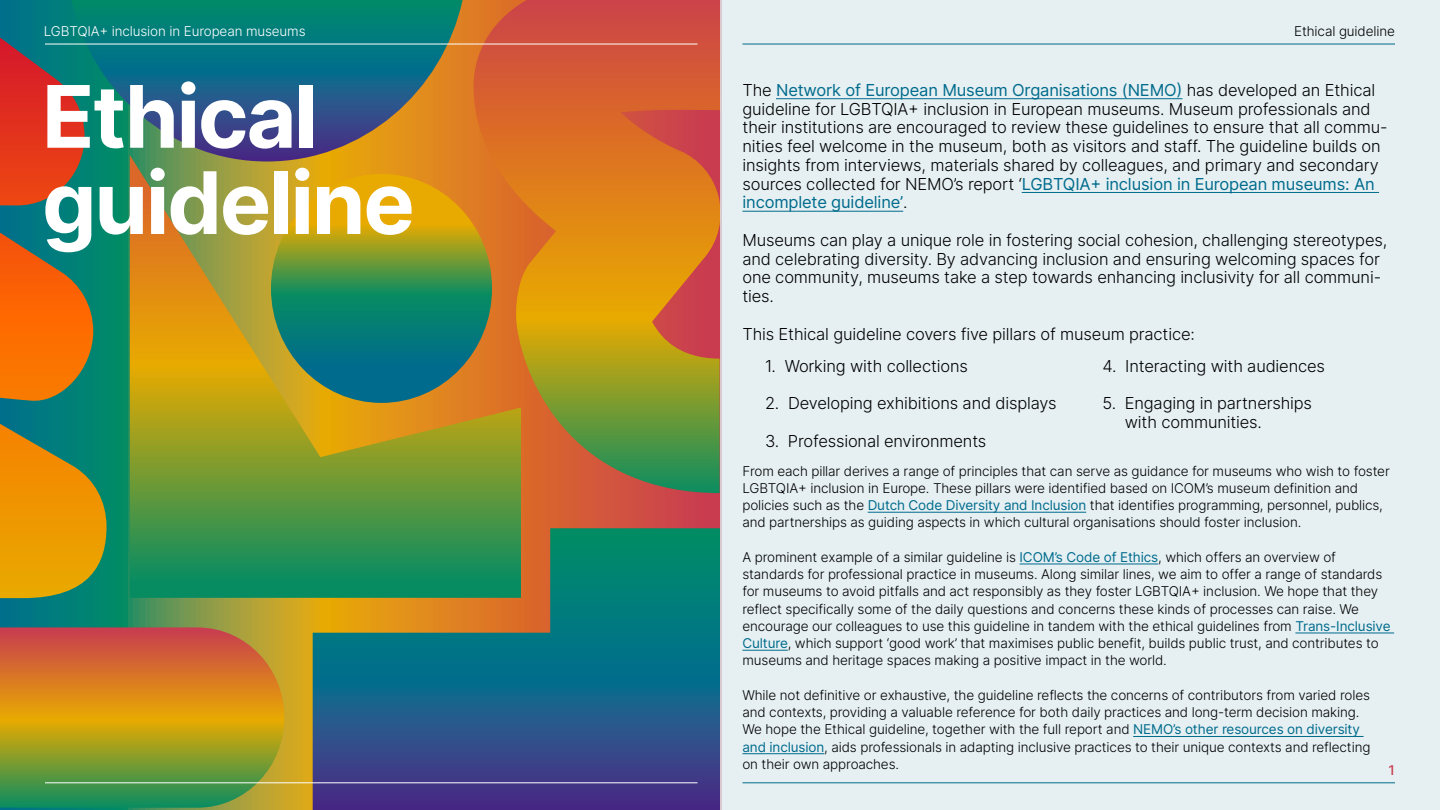
<style>
.page{position:relative;width:1440px;height:810px;background:#fff}
.page>*{position:absolute;margin:0;border:0;box-sizing:border-box;transform-origin:0 0}
.t1{font:700 86.25px/86.2px "Inter";letter-spacing:-.025em;color:#fff}
.t2{font:300 16.5px/18.8px "Inter";letter-spacing:-.01em;color:#000}
.t3{font:300 13.5px/17.2px "Inter";letter-spacing:-.01em;color:#000}
.t4{font:300 13.5px "Inter";letter-spacing:-.01em;color:#fff}
.t5{font:500 13.5px "Inter";color:#c83d4f}
.s1{font-weight:400;color:#006b8c}
</style>
<div class="page">
<svg style="left:0;top:0;width:720px;height:810px;background:#69834f"></svg>
<svg style="left:0;top:37px;width:107px;height:561px;background:#987331"></svg>
<svg style="left:130px;top:155px;width:391px;height:443px;background:#8f982f"></svg>
<svg style="left:271px;top:174px;width:203px;height:229px;background:#6a8f43"></svg>
<svg style="left:474px;top:0;width:246px;height:493px;background:#c2782a"></svg>
<svg style="left:71px;top:0;width:392px;height:162px;background:#317170"></svg>
<svg style="left:313px;top:528px;width:407px;height:282px;background:#2d6876"></svg>
<svg style="left:0;top:627px;width:284px;height:181px;background:#ad892b"></svg>
<div style="left:720px;top:0;width:720px;height:810px;background:#e0edf1"></div>
<hr style="left:776px;top:99px;width:406px;height:1px;background:#006b8c">
<hr style="left:1022px;top:192px;width:357px;height:1px;background:#006b8c">
<hr style="left:742px;top:211px;width:161px;height:1px;background:#006b8c">
<hr style="left:868px;top:512px;width:218px;height:1px;background:#006b8c">
<hr style="left:1020px;top:564px;width:138px;height:1px;background:#006b8c">
<hr style="left:1295px;top:633px;width:99px;height:1px;background:#006b8c">
<hr style="left:742px;top:650px;width:46px;height:1px;background:#006b8c">
<hr style="left:1133px;top:736px;width:231px;height:1px;background:#006b8c">
<hr style="left:742px;top:754px;width:82px;height:1px;background:#006b8c">
<hr style="left:742px;top:783px;width:653px;height:1px;background:#006b8c">
<hr style="left:742px;top:44px;width:653px;height:1px;background:#006b8c">
<hr style="left:45px;top:44px;width:653px;height:1px;background:#fff">
<hr style="left:45px;top:783px;width:653px;height:1px;background:#fff">
<p class="t4" style="left:44px;top:22px;width:263px">LGBTQIA+ inclusion in European museums</p>
<p class="t3" style="left:1294px;top:23px;width:102px">Ethical guideline</p>
<h1 class="t1" style="left:42px;top:71px;width:374px">Ethical guideline</h1>
<p class="t2" style="left:742px;top:80px;width:647px">The <span class="s1">Network of European Museum Organisations (NEMO)</span> has developed an Ethical guideline for LGBTQIA+ inclusion in European museums. Museum professionals and their institutions are encouraged to review these guidelines to ensure that all commu&shy;nities feel welcome in the museum, both as visitors and staff. The guideline builds on insights from interviews, materials shared by colleagues, and primary and secondary sources collected for NEMO’s report ‘<span class="s1">LGBTQIA+ inclusion in European museums: An incomplete guideline’</span>.</p>
<p class="t2" style="left:742px;top:230px;width:646px">Museums can play a unique role in fostering social cohesion, challenging stereotypes, and celebrating diversity. By advancing inclusion and ensuring welcoming spaces for one community, museums take a step towards enhancing inclusivity for all communi&shy;ties.</p>
<p class="t2" style="left:742px;top:324px;width:454px">This Ethical guideline covers five pillars of museum practice:</p>
<p class="t2" style="left:765px;top:356px;width:204px">1. Working with collections</p>
<p class="t2" style="left:765px;top:394px;width:293px">2. Developing exhibitions and displays</p>
<p class="t2" style="left:765px;top:431px;width:223px">3. Professional environments</p>
<p class="t2" style="left:1103px;top:356px;width:224px">4. Interacting with audiences</p>
<p class="t2" style="left:1125px;top:394px;width:189px;text-indent:-22px">5. Engaging in partnerships with communities.</p>
<p class="t3" style="left:742px;top:462px;width:649px">From each pillar derives a range of principles that can serve as guidance for museums who wish to foster LGBTQIA+ inclusion in Europe. These pillars were identified based on ICOM’s museum definition and policies such as the <span class="s1">Dutch Code Diversity and Inclusion</span> that identifies programming, personnel, publics, and partnerships as guiding aspects in which cultural organisations should foster inclusion.</p>
<p class="t3" style="left:742px;top:548px;width:650px">A prominent example of a similar guideline is <span class="s1">ICOM’s Code of Ethics</span>, which offers an overview of standards for professional practice in museums. Along similar lines, we aim to offer a range of standards for museums to avoid pitfalls and act responsibly as they foster LGBTQIA+ inclusion. We hope that they reflect specifically some of the daily questions and concerns these kinds of processes can raise. We encourage our colleagues to use this guideline in tandem with the ethical guidelines from <span class="s1">Trans-Inclusive Culture</span>, which support ‘good work’ that maximises public benefit, builds public trust, and contributes to museums and heritage spaces making a positive impact in the world.</p>
<p class="t3" style="left:742px;top:686px;width:630px">While not definitive or exhaustive, the guideline reflects the concerns of contributors from varied roles and contexts, providing a valuable reference for both daily practices and long-term decision making.<br>We hope the Ethical guideline, together with the full report and <span class="s1">NEMO’s other resources on diversity and inclusion</span>, aids professionals in adapting inclusive practices to their unique contexts and reflecting on their own approaches.</p>
<p class="t5" style="left:1389px;top:761px;width:8px">1</p>
</div>
